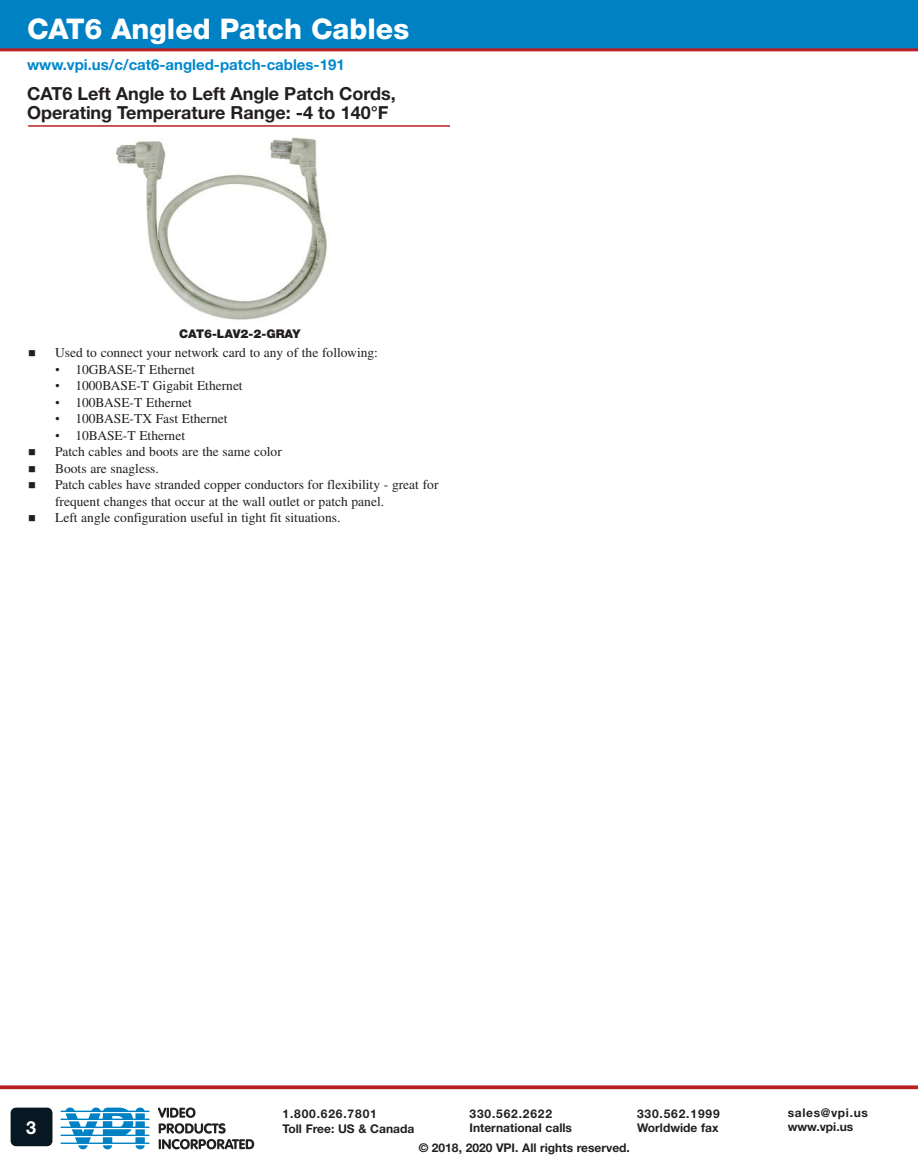
<style>
.page{position:relative;width:918px;height:1175px;background:#fff}
.page>*{position:absolute;margin:0;border:0;box-sizing:border-box;transform-origin:0 0}
.t1{font:800 28.5px "Helvetica Neue LT Std";color:#fff}
.t2{font:700 18px/19.5px "Helvetica Neue LT Std";color:#231f20}
.t3{font:700 18px "Helvetica Neue LT Std";color:#fff}
.url{font:700 15px "Helvetica Neue LT Std";color:#0088ce}
._1st_Level_Bullet{font:13.5px/16.5px "Times LT Std";color:#231f20}
._2nd_Level_Bullet{font:13.5px "Times LT Std";color:#231f20}
.t4{font:700 12px/14.4px "Helvetica Neue LT Std";color:#231f20}
.Product_Sub_Header{font:900 12px "Helvetica Neue LT Std";color:#231f20}
.t5{font:700 12px "Helvetica Neue LT Std";letter-spacing:.055em;color:#231f20}
.s1{font-family:"Times New Roman"}
</style>
<div class="page">
<svg style="left:158px;top:1107px;width:38px;height:10px"></svg>
<svg style="left:159px;top:1123px;width:95px;height:26px"></svg>
<svg style="left:61px;top:1107px;width:88px;height:42px"></svg>
<div style="left:0;top:0;width:918px;height:48px;background:#0081c4"></div>
<hr style="left:0;top:48px;width:918px;height:3px;background:#ba1f24">
<svg style="left:0;top:1085px;width:918px;height:4px;fill:#ba1f24"></svg>
<div style="left:11px;top:1107px;width:41px;height:39px;background:#071822"></div>
<hr style="left:28px;top:125px;width:422px;height:2px;background:#ba1f24">
<img style="left:116px;top:137px;width:211px;height:183px">
<p class="t1" style="left:27px;top:12px;width:384px">CAT6 Angled Patch Cables</p>
<p class="url" style="left:27px;top:55px;width:319px">www.vpi.us/c/cat6-angled-patch-cables-191</p>
<p class="t2" style="left:27px;top:83px;width:370px">CAT6 Left Angle to Left Angle Patch Cords,<br>Operating Temperature Range: -4 to 140°F</p>
<p class="Product_Sub_Header" style="left:179px;top:327px;width:123px">CAT6-LAV2-2-GRAY</p>
<p class="_1st_Level_Bullet" style="left:55px;top:344px;width:324px">Used to connect your network card to any of the following:</p>
<p class="_2nd_Level_Bullet" style="left:55px;top:361px;width:141px"><span class="s1">•</span> 10GBASE-T Ethernet</p>
<p class="_2nd_Level_Bullet" style="left:55px;top:378px;width:189px"><span class="s1">•</span> 1000BASE-T Gigabit Ethernet</p>
<p class="_2nd_Level_Bullet" style="left:55px;top:394px;width:138px"><span class="s1">•</span> 100BASE-T Ethernet</p>
<p class="_2nd_Level_Bullet" style="left:55px;top:411px;width:174px"><span class="s1">•</span> 100BASE-TX Fast Ethernet</p>
<p class="_2nd_Level_Bullet" style="left:55px;top:427px;width:131px"><span class="s1">•</span> 10BASE-T Ethernet</p>
<p class="_1st_Level_Bullet" style="left:55px;top:443px;width:228px">Patch cables and boots are the same color</p>
<p class="_1st_Level_Bullet" style="left:55px;top:460px;width:105px">Boots are snagless.</p>
<p class="_1st_Level_Bullet" style="left:55px;top:476px;width:385px">Patch cables have stranded copper conductors for flexibility - great for frequent changes that occur at the wall outlet or patch panel.</p>
<p class="_1st_Level_Bullet" style="left:55px;top:509px;width:287px">Left angle configuration useful in tight fit situations.</p>
<p class="t5" style="left:788px;top:1105px;width:82px">sales@vpi.us</p>
<p class="t4" style="left:470px;top:1106px;width:104px">330.562.2622<br>International calls</p>
<p class="t4" style="left:283px;top:1106px;width:133px">1.800.626.7801<br>Toll Free: US &amp; Canada</p>
<p class="t4" style="left:637px;top:1106px;width:84px">330.562.1999<br>Worldwide fax</p>
<p class="t4" style="left:419px;top:1140px;width:213px">© 2018, 2020 VPI. All rights reserved.</p>
<h2 class="t3" style="left:26px;top:1116px;width:12px">3</h2>
<p class="t4" style="left:788px;top:1119px;width:67px">www.vpi.us</p>
</div>
